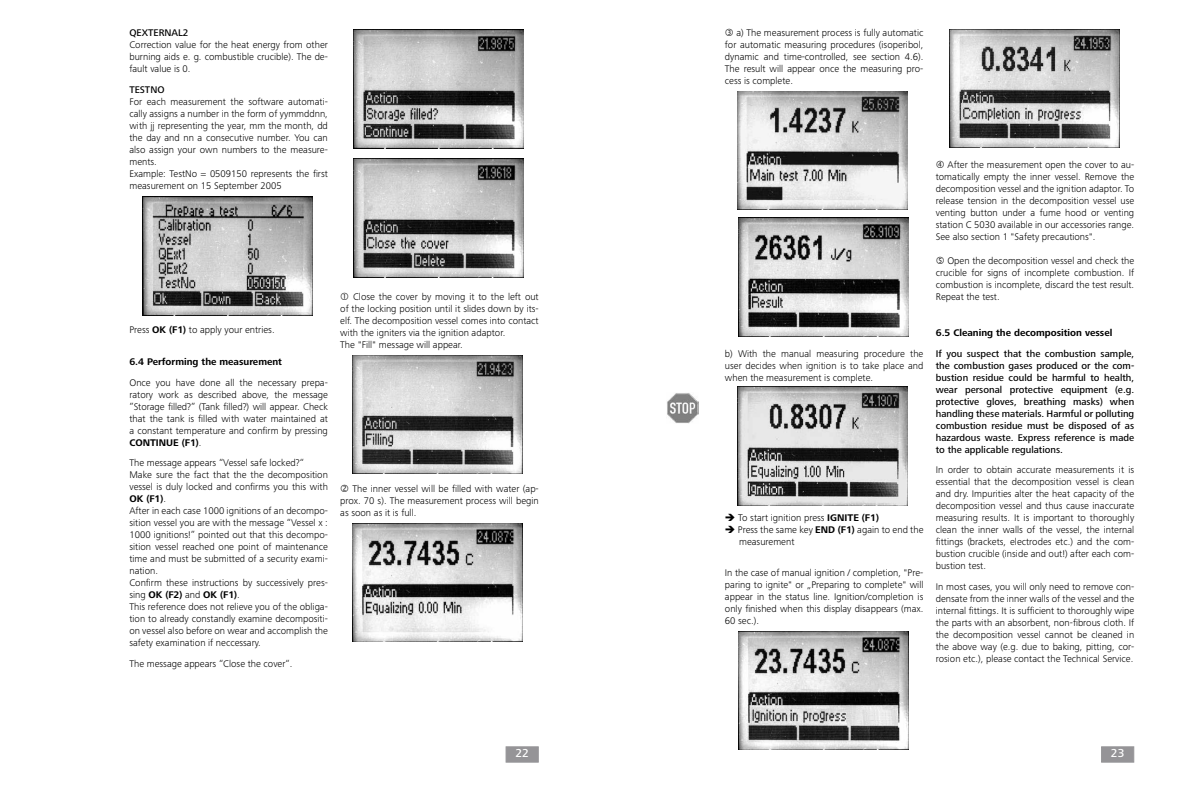
<style>
.page{position:relative;width:1191px;height:791px;background:#fff}
.page>*{position:absolute;margin:0;border:0;box-sizing:border-box;transform-origin:0 0}
.t1{font:500 12px "Frutiger Next IKA";color:#fff}
.t2{font:300 10px/12px "Frutiger Next IKA";color:#000;text-align:justify}
.t3{font:500 10px/12px "Frutiger Next IKA";color:#000;text-align:justify}
.t4{font:700 10px "Frutiger Next IKA";color:#000}
.s1{font-weight:700}
</style>
<div class="page">
<div style="left:505px;top:746px;width:34px;height:17px;background:#959497;border:1px solid #68676b"></div>
<div style="left:1101px;top:746px;width:33px;height:17px;background:#959497;border:1px solid #68676b"></div>
<img style="left:142px;top:196px;width:170px;height:119px">
<img style="left:354px;top:29px;width:170px;height:120px">
<img style="left:354px;top:158px;width:170px;height:119px">
<img style="left:352px;top:355px;width:170px;height:118px">
<img style="left:352px;top:523px;width:170px;height:118px">
<img style="left:737px;top:91px;width:171px;height:119px">
<img style="left:738px;top:218px;width:170px;height:119px">
<img style="left:737px;top:387px;width:171px;height:118px">
<img style="left:738px;top:631px;width:170px;height:118px">
<img style="left:949px;top:29px;width:170px;height:119px">
<img style="left:667px;top:393px;width:31px;height:31px">
<p class="t3" style="left:129px;top:27px;width:61px">QEXTERNAL2</p>
<p class="t2" style="left:129px;top:39px;width:200px">Correction value for the heat energy from other burning aids e. g. combustible crucible). The de&shy;fault value is 0.</p>
<p class="t3" style="left:129px;top:84px;width:37px">TESTNO</p>
<p class="t2" style="left:129px;top:95px;width:200px;text-align:left">For each measurement the software automati&shy;cally assigns a number in the form of yymmddnn, with jj representing the year, mm the month, dd the day and nn a consecutive number. You can also assign your own numbers to the measure&shy;ments.<br>Example: TestNo = 0509150 represents the first measurement on 15 September 2005</p>
<p class="t2" style="left:129px;top:323px;width:147px">Press <span class="s1">OK (F1)</span> to apply your entries.</p>
<p class="t4" style="left:129px;top:356px;width:154px">6.4 Performing the measurement</p>
<p class="t2" style="left:129px;top:376px;width:200px">Once you have done all the necessary prepa&shy;ratory work as described above, the message ”Storage filled?” (Tank filled?) will appear. Check that the tank is filled with water maintained at a constant temperature and confirm by pressing <span class="s1">CONTINUE (F1)</span>.</p>
<p class="t2" style="left:129px;top:457px;width:200px;text-align:left">The message appears “Vessel safe locked?“ Make sure the fact that the the decomposition vessel is duly locked and confirms you this with <span class="s1">OK (F1)</span>.<br>After in each case 1000 ignitions of an decompo&shy;sition vessel you are with the message “Vessel x :<br>1000 ignitions!” pointed out that this decompo&shy;sition vessel reached one point of maintenance time and must be submitted of a security exami&shy;nation.<br>Confirm these instructions by successively pres&shy;sing <span class="s1">OK (F2)</span> and <span class="s1">OK (F1)</span>.<br>This reference does not relieve you of the obliga&shy;tion to already constandly examine decompositi&shy;on vessel also before on wear and accomplish the safety examination if neccessary.</p>
<p class="t2" style="left:129px;top:657px;width:164px">The message appears “Close the cover“.</p>
<p class="t2" style="left:340px;top:290px;width:200px;text-align:left;text-indent:13px">Close the cover by moving it to the left out of the locking position until it slides down by its&shy;elf. The decomposition vessel comes into contact with the igniters via the ignition adaptor.<br>The "Fill" message will appear.</p>
<p class="t2" style="left:340px;top:482px;width:200px;text-indent:12px">The inner vessel will be filled with water (ap&shy;prox. 70 s). The measurement process will begin as soon as it is full.</p>
<p class="t2" style="left:725px;top:27px;width:200px;text-indent:12px">a) The measurement process is fully automatic for automatic measuring procedures (isoperibol, dynamic and time-controlled, see section 4.6).<br>The result will appear once the measuring pro&shy;cess is complete.</p>
<p class="t2" style="left:725px;top:347px;width:200px">b) With the manual measuring procedure the user decides when ignition is to take place and when the measurement is complete.</p>
<p class="t2" style="left:725px;top:512px;width:156px">➔ To start ignition press <span class="s1">IGNITE (F1)</span></p>
<p class="t2" style="left:739px;top:524px;width:186px;text-indent:-14px">➔ Press the same key <span class="s1">END (F1)</span> again to end the measurement</p>
<p class="t2" style="left:725px;top:567px;width:200px">In the case of manual ignition / completion, "Pre&shy;paring to ignite" or „Preparing to complete" will appear in the status line. Ignition/completion is only finished when this display disappears (max.<br>60 sec.).</p>
<p class="t2" style="left:935px;top:159px;width:200px;text-indent:12px">After the measurement open the cover to au&shy;tomatically empty the inner vessel. Remove the decomposition vessel and the ignition adaptor. To release tension in the decomposition vessel use venting button under a fume hood or venting station C 5030 available in our accessories range.<br>See also section 1 "Safety precautions".</p>
<p class="t2" style="left:935px;top:255px;width:200px;text-indent:12px">Open the decomposition vessel and check the crucible for signs of incomplete combustion. If combustion is incomplete, discard the test result.<br>Repeat the test.</p>
<p class="t4" style="left:935px;top:327px;width:178px">6.5 Cleaning the decomposition vessel</p>
<p class="t3" style="left:935px;top:348px;width:200px">If you suspect that the combustion sample, the combustion gases produced or the com&shy;bustion residue could be harmful to health, wear personal protective equipment (e.g. protective gloves, breathing masks) when handling these materials. Harmful or polluting combustion residue must be disposed of as hazardous waste. Express reference is made to the applicable regulations.</p>
<p class="t2" style="left:935px;top:464px;width:200px">In order to obtain accurate measurements it is essential that the decomposition vessel is clean and dry. Impurities alter the heat capacity of the decomposition vessel and thus cause inaccurate measuring results. It is important to thoroughly clean the inner walls of the vessel, the internal fittings (brackets, electrodes etc.) and the com&shy;bustion crucible (inside and out!) after each com&shy;bustion test.</p>
<p class="t2" style="left:935px;top:580px;width:200px">In most cases, you will only need to remove con&shy;densate from the inner walls of the vessel and the internal fittings. It is sufficient to thoroughly wipe the parts with an absorbent, non-fibrous cloth. If the decomposition vessel cannot be cleaned in the above way (e.g. due to baking, pitting, cor&shy;rosion etc.), please contact the Technical Service.</p>
<p class="t1" style="left:515px;top:746px;width:15px">22</p>
<p class="t1" style="left:1111px;top:746px;width:15px">23</p>
</div>
